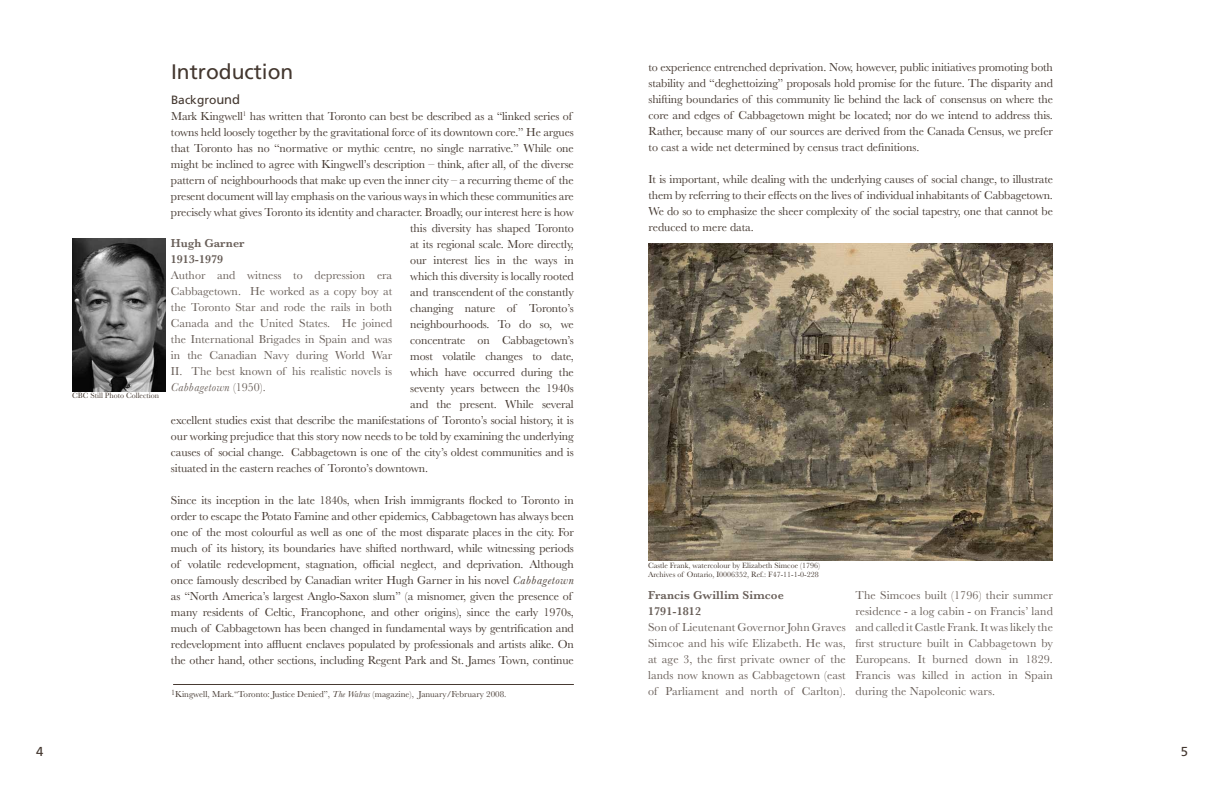
<style>
.page{position:relative;width:1224px;height:792px;background:#fff}
.page>*{position:absolute;margin:0;border:0;box-sizing:border-box;transform-origin:0 0}
.t1{font:21px "Frutiger";color:#43372f}
.t2{font:13px "Frutiger";color:#43372f}
.t3{font:12px/16px "Baskerville";letter-spacing:-.01em;color:#43372f;text-align:justify}
.t4{font:12px/16px "Baskerville";letter-spacing:.01em;color:#685e58;text-align:justify}
.t5{font:600 12px/16px "Baskerville";letter-spacing:.01em;color:#685e58}
.t6{font:12px "Frutiger";color:#43372f}
.t7{font:9px "Baskerville";color:#43372f}
.t8{font:8px/9px "Baskerville";color:#43372f}
.s1{font-size:13px}
.s2{font-style:italic}
</style>
<div class="page">
<img style="left:72px;top:239px;width:94px;height:153px">
<hr style="left:173px;top:684px;width:401px;height:1px;background:#473a32">
<img style="left:648px;top:243px;width:405px;height:317px">
<p class="t8" style="left:72px;top:391px;width:89px">CBC Still Photo Collection</p>
<p class="t3" style="left:648px;top:59px;width:406px">to experience entrenched deprivation. Now, however, public initiatives promoting both stability and “deghettoizing” proposals hold promise for the future. The disparity and shifting boundaries of this community lie behind the lack of consensus on where the core and edges of Cabbagetown might be located; nor do we intend to address this.<br>Rather, because many of our sources are derived from the Canada Census, we prefer to cast a wide net determined by census tract definitions.</p>
<p class="t3" style="left:648px;top:171px;width:406px">It is important, while dealing with the underlying causes of social change, to illustrate them by referring to their effects on the lives of individual inhabitants of Cabbagetown.<br>We do so to emphasize the sheer complexity of the social tapestry, one that cannot be reduced to mere data.</p>
<h1 class="t1" style="left:171px;top:59px;width:124px">Introduction</h1>
<p class="t6" style="left:171px;top:93px;width:71px">Backgro<span class="s1">und</span></p>
<p class="t3" style="left:171px;top:108px;width:403px">Mark Kingwell<sup>1</sup> has written that Toronto can best be described as a “linked series of</p>
<p class="t3" style="left:171px;top:124px;width:404px">towns held loosely together by the gravitational force of its downtown core.” He argues</p>
<p class="t3" style="left:171px;top:140px;width:404px">that Toronto has no “normative or mythic centre, no single narrative.” While one</p>
<p class="t3" style="left:171px;top:156px;width:404px">might be inclined to agree with Kingwell’s description – think, after all, of the diverse</p>
<p class="t3" style="left:171px;top:172px;width:404px">pattern of neighbourhoods that make up even the inner city – a recurring theme of the</p>
<p class="t3" style="left:171px;top:188px;width:404px">present document will lay emphasis on the various ways in which these communities are</p>
<p class="t3" style="left:171px;top:204px;width:404px">precisely what gives Toronto its identity and character. Broadly, our interest here is how</p>
<p class="t3" style="left:410px;top:220px;width:165px">this diversity has shaped Toronto</p>
<p class="t3" style="left:410px;top:236px;width:165px">at its regional scale. More directly,</p>
<p class="t3" style="left:410px;top:252px;width:165px">our interest lies in the ways in</p>
<p class="t3" style="left:410px;top:268px;width:165px">which this diversity is locally rooted</p>
<p class="t3" style="left:410px;top:284px;width:165px">and transcendent of the constantly</p>
<p class="t3" style="left:410px;top:300px;width:165px">changing nature of Toronto’s</p>
<p class="t3" style="left:410px;top:316px;width:165px">neighbourhoods. To do so, we</p>
<p class="t3" style="left:410px;top:332px;width:165px">concentrate on Cabbagetown’s</p>
<p class="t3" style="left:410px;top:348px;width:165px">most volatile changes to date,</p>
<p class="t3" style="left:410px;top:364px;width:165px">which have occurred during the</p>
<p class="t3" style="left:410px;top:380px;width:165px">seventy years between the 1940s</p>
<p class="t3" style="left:410px;top:396px;width:165px">and the present. While several</p>
<p class="t3" style="left:171px;top:412px;width:404px">excellent studies exist that describe the manifestations of Toronto’s social history, it is</p>
<p class="t3" style="left:171px;top:428px;width:404px">our working prejudice that this story now needs to be told by examining the underlying</p>
<p class="t3" style="left:171px;top:444px;width:404px">causes of social change. Cabbagetown is one of the city’s oldest communities and is</p>
<p class="t3" style="left:171px;top:460px;width:259px">situated in the eastern reaches of Toronto’s downtown.</p>
<p class="t3" style="left:171px;top:492px;width:404px;text-align:left">Since its inception in the late 1840s, when Irish immigrants flocked to Toronto in order to escape the Potato Famine and other epidemics, Cabbagetown has always been one of the most colourful as well as one of the most disparate places in the city. For much of its history, its boundaries have shifted northward, while witnessing periods of volatile redevelopment, stagnation, official neglect, and deprivation. Although once famously described by Canadian writer Hugh Garner in his novel <span class="s2">Cabbagetown </span>as “North America’s largest Anglo-Saxon slum” (a misnomer, given the presence of many residents of Celtic, Francophone, and other origins), since the early 1970s, much of Cabbagetown has been changed in fundamental ways by gentrification and redevelopment into affluent enclaves populated by professionals and artists alike. On the other hand, other sections, including Regent Park and St. James Town, continue</p>
<p class="t5" style="left:171px;top:235px;width:75px">Hugh Garner<br>1913-1979</p>
<p class="t4" style="left:171px;top:267px;width:223px">Author and witness to depression era Cabbagetown. He worked as a copy boy at the Toronto Star and rode the rails in both Canada and the United States. He joined the International Brigades in Spain and was in the Canadian Navy during World War II. The best known of his realistic novels is <span class="s2">Cabbagetown</span> (1950).</p>
<p class="t8" style="left:648px;top:561px;width:174px">Castle Frank, watercolour by Elizabeth Simcoe (1796)<br>Archives of Ontario, I0006352, Ref.: F47-11-1-0-228</p>
<p class="t4" style="left:855px;top:587px;width:199px">The Simcoes built (1796) their summer residence - a log cabin - on Francis’ land and called it Castle Frank. It was likely the first structure built in Cabbagetown by Europeans. It burned down in 1829.<br>Francis was killed in action in Spain</p>
<p class="t5" style="left:648px;top:587px;width:137px">Francis Gwillim Simcoe<br>1791-1812</p>
<p class="t4" style="left:648px;top:619px;width:199px">Son of Lieutenant Governor John Graves Simcoe and his wife Elizabeth. He was, at age 3, the first private owner of the lands now known as Cabbagetown (east of Parliament and north of Carlton).</p>
<p class="t7" style="left:171px;top:688px;width:337px"><sup>1</sup>Kingwell, Mark.“Toronto: Justice Denied”, <span class="s2">The Walrus</span> (magazine), January/February 2008.</p>
<p class="t4" style="left:855px;top:683px;width:141px">during the Napoleonic wars.</p>
<p class="t2" style="left:36px;top:743px;width:9px">4</p>
<p class="t2" style="left:1181px;top:743px;width:9px">5</p>
</div>
